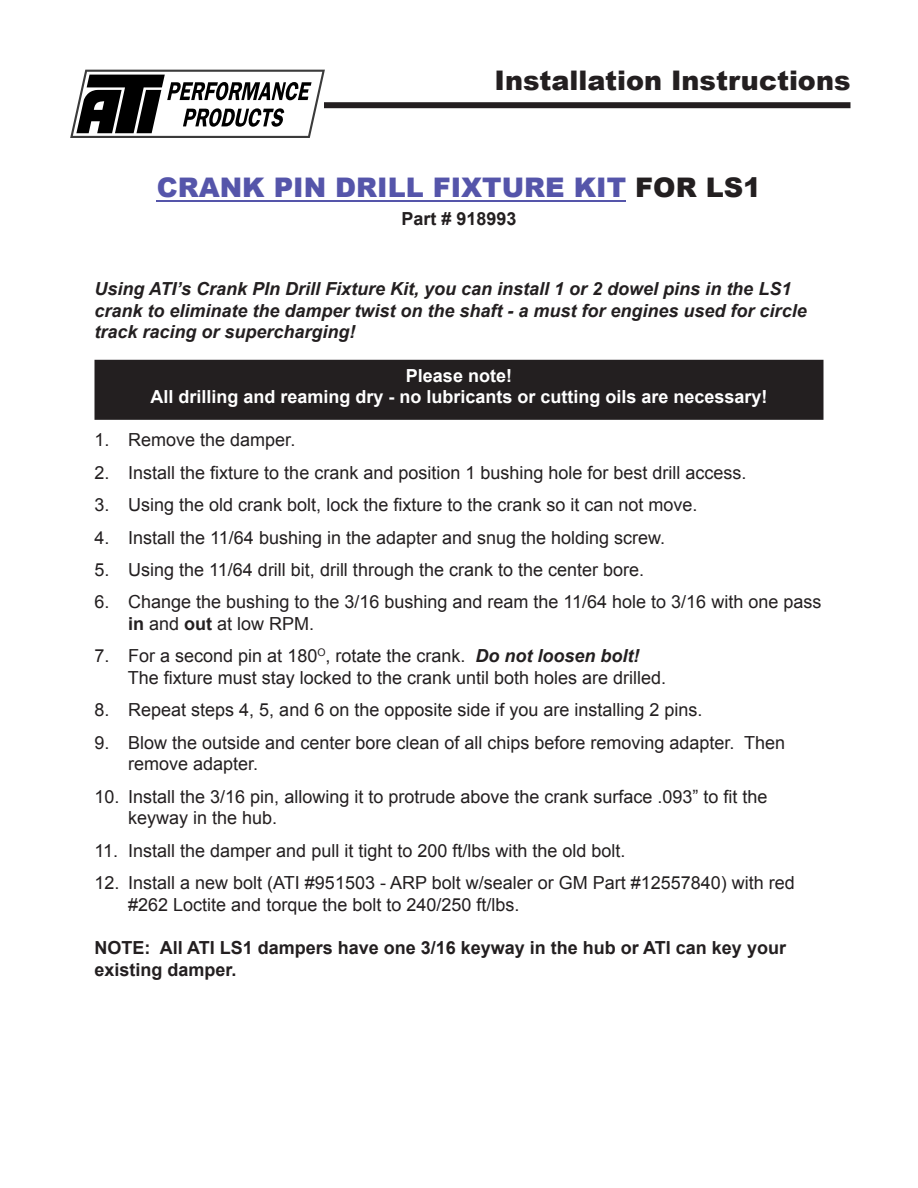
<style>
.page{position:relative;width:918px;height:1188px;background:#fff}
.page>*{position:absolute;margin:0;border:0;box-sizing:border-box;transform-origin:0 0}
.t1{font:900 27px "Arial";color:#55a}
.t2{font:900 27px "Arial";color:#231f20}
.t3{font:18px/21.6px "Arial";color:#231f20}
.t4{font:italic 700 18px/21.6px "Arial";color:#231f20}
.t5{font:700 18px/21.6px "Arial";color:#231f20}
.t6{font:700 18px/21.6px "Arial";color:#fff;text-align:center}
.s1{color:#231f20}
.s2{font-weight:700}
.s3{font-weight:700;font-style:italic}
</style>
<div class="page">
<div style="left:95px;top:361px;width:728px;height:58px;background:#231f20"></div>
<div style="left:94px;top:360px;width:730px;height:60px;border:2px solid #231f20"></div>
<hr style="left:157px;top:200px;width:469px;height:2px;background:#55a">
<div style="left:324px;top:102px;width:527px;height:6px;background:#231f20"></div>
<svg style="left:70px;top:69px;width:258px;height:69px"></svg>
<h1 class="t2" style="left:495px;top:61px;width:357px">Installation Instructions</h1>
<h1 class="t1" style="left:157px;top:168px;width:606px">CRANK PIN DRILL FIXTURE KIT <span class="s1">FOR LS1</span></h1>
<p class="t5" style="left:401px;top:208px;width:117px">Part # 918993</p>
<p class="t4" style="left:94px;top:279px;width:714px">Using ATI’s Crank PIn Drill Fixture Kit, you can install 1 or 2 dowel pins in the LS1 crank to eliminate the damper twist on the shaft - a must for engines used for circle track racing or supercharging!</p>
<p class="t6" style="left:150px;top:365px;width:619px">Please note!<br>All drilling and reaming dry - no lubricants or cutting oils are necessary!</p>
<p class="t3" style="left:95px;top:430px;width:202px">1. Remove the damper.</p>
<p class="t3" style="left:95px;top:462px;width:654px">2. Install the fixture to the crank and position 1 bushing hole for best drill access.</p>
<p class="t3" style="left:95px;top:494px;width:605px">3. Using the old crank bolt, lock the fixture to the crank so it can not move.</p>
<p class="t3" style="left:95px;top:527px;width:572px">4. Install the 11/64 bushing in the adapter and snug the holding screw.</p>
<p class="t3" style="left:95px;top:559px;width:551px">5. Using the 11/64 drill bit, drill through the crank to the center bore.</p>
<p class="t3" style="left:128px;top:592px;width:695px;text-indent:-34px">6. Change the bushing to the 3/16 bushing and ream the 11/64 hole to 3/16 with one pass <span class="s2">in</span> and <span class="s2">out</span> at low RPM.</p>
<p class="t3" style="left:128px;top:646px;width:540px;text-indent:-33px">7. For a second pin at 180<sup>O</sup>, rotate the crank. <span class="s3">Do not loosen bolt!<br></span>The fixture must stay locked to the crank until both holes are drilled.</p>
<p class="t3" style="left:94px;top:700px;width:610px">8. Repeat steps 4, 5, and 6 on the opposite side if you are installing 2 pins.</p>
<p class="t3" style="left:128px;top:732px;width:659px;text-indent:-34px">9. Blow the outside and center bore clean of all chips before removing adapter. Then remove adapter.</p>
<p class="t3" style="left:128px;top:786px;width:641px;text-indent:-34px">10. Install the 3/16 pin, allowing it to protrude above the crank surface .093” to fit the keyway in the hub.</p>
<p class="t3" style="left:94px;top:840px;width:533px">11. Install the damper and pull it tight to 200 ft/lbs with the old bolt.</p>
<p class="t3" style="left:128px;top:872px;width:668px;text-indent:-34px">12. Install a new bolt (ATI #951503 - ARP bolt w/sealer or GM Part #12557840) with red #262 Loctite and torque the bolt to 240/250 ft/lbs.</p>
<p class="t5" style="left:94px;top:938px;width:693px">NOTE: All ATI LS1 dampers have one 3/16 keyway in the hub or ATI can key your existing damper.</p>
</div>
